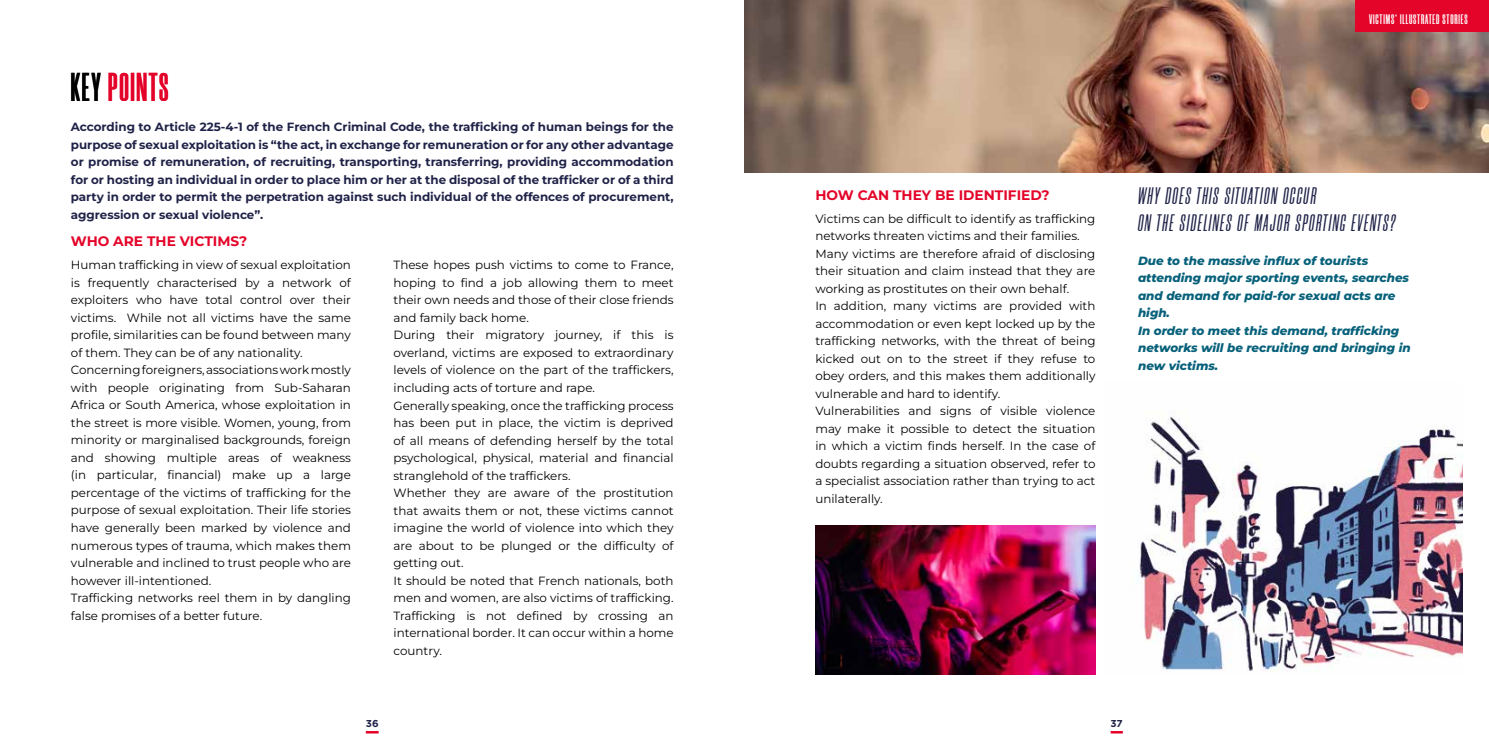
<style>
.page{position:relative;width:1489px;height:745px;background:#fff}
.page>*{position:absolute;margin:0;border:0;box-sizing:border-box;transform-origin:0 0}
.t1{font:700 40px "Morganite";letter-spacing:.04em;color:#e40429}
.t2{font:italic 500 23.75px/26.2px "Morganite";letter-spacing:.07em;color:#202348}
.t3{font:700 13.75px "Montserrat";color:#e40429}
.t4{font:700 13.75px "Morganite";letter-spacing:.06em;color:#fff}
.t5{font:11.88px/17.5px "Montserrat";color:#000}
.t6{font:700 11.88px/17.5px "Montserrat";color:#202348;text-align:justify}
.t7{font:italic 800 11.88px/17.5px "Montserrat";color:#07617a}
.t8{font:700 10px "Gotham";color:#202348}
.s1{color:#000}
</style>
<div class="page">
<svg style="left:1110px;top:731px;width:12px;height:2px"></svg>
<svg style="left:366px;top:731px;width:12px;height:2px"></svg>
<img style="left:815px;top:525px;width:280px;height:148px">
<img style="left:1138px;top:416px;width:324px;height:256px">
<img style="left:744px;top:0;width:744px;height:172px">
<div style="left:1355px;top:0;width:133px;height:32px;background:#e40429"></div>
<h1 class="t1" style="left:71px;top:67px;width:99px"><span class="s1">KEY</span> POINTS</h1>
<p class="t6" style="left:71px;top:118px;width:604px">According to Article 225-4-1 of the French Criminal Code, the trafficking of human beings for the purpose of sexual exploitation is “the act, in exchange for remuneration or for any other advantage or promise of remuneration, of recruiting, transporting, transferring, providing accommodation for or hosting an individual in order to place him or her at the disposal of the trafficker or of a third party in order to permit the perpetration against such individual of the offences of procurement, aggression or sexual violence”.</p>
<p class="t3" style="left:71px;top:232px;width:178px">WHO ARE THE VICTIMS?</p>
<p class="t5" style="left:71px;top:256px;width:281px">Human trafficking in view of sexual exploitation is frequently characterised by a network of exploiters who have total control over their victims. While not all victims have the same profile, similarities can be found between many of them. They can be of any nationality.<br>Concerning foreigners, associations work mostly with people originating from Sub-Saharan Africa or South America, whose exploitation in the street is more visible. Women, young, from minority or marginalised backgrounds, foreign and showing multiple areas of weakness (in particular, financial) make up a large percentage of the victims of trafficking for the purpose of sexual exploitation. Their life stories have generally been marked by violence and numerous types of trauma, which makes them vulnerable and inclined to trust people who are however ill-intentioned.<br>Trafficking networks reel them in by dangling false promises of a better future.</p>
<p class="t5" style="left:393px;top:256px;width:281px">These hopes push victims to come to France, hoping to find a job allowing them to meet their own needs and those of their close friends and family back home.<br>During their migratory journey, if this is overland, victims are exposed to extraordinary levels of violence on the part of the traffickers, including acts of torture and rape.<br>Generally speaking, once the trafficking process has been put in place, the victim is deprived of all means of defending herself by the total psychological, physical, material and financial stranglehold of the traffickers.<br>Whether they are aware of the prostitution that awaits them or not, these victims cannot imagine the world of violence into which they are about to be plunged or the difficulty of getting out.<br>It should be noted that French nationals, both men and women, are also victims of trafficking.<br>Trafficking is not defined by crossing an international border. It can occur within a home country.</p>
<p class="t4" style="left:1368px;top:12px;width:100px">VICTIMS’ ILLUSTRATED STORIES</p>
<p class="t3" style="left:815px;top:185px;width:236px">HOW CAN THEY BE IDENTIFIED?</p>
<p class="t5" style="left:815px;top:209px;width:281px">Victims can be difficult to identify as trafficking networks threaten victims and their families.<br>Many victims are therefore afraid of disclosing their situation and claim instead that they are working as prostitutes on their own behalf.<br>In addition, many victims are provided with accommodation or even kept locked up by the trafficking networks, with the threat of being kicked out on to the street if they refuse to obey orders, and this makes them additionally vulnerable and hard to identify.<br>Vulnerabilities and signs of visible violence may make it possible to detect the situation in which a victim finds herself. In the case of doubts regarding a situation observed, refer to a specialist association rather than trying to act unilaterally.</p>
<h2 class="t2" style="left:1137px;top:183px;width:259px">WHY DOES THIS SITUATION OCCUR<br>ON THE SIDELINES OF MAJOR SPORTING EVENTS?</h2>
<p class="t7" style="left:1137px;top:251px;width:274px">Due to the massive influx of tourists attending major sporting events, searches and demand for paid-for sexual acts are high.<br>In order to meet this demand, trafficking networks will be recruiting and bringing in new victims.</p>
<p class="t8" style="left:366px;top:716px;width:14px">36</p>
<p class="t8" style="left:1110px;top:716px;width:14px">37</p>
</div>
